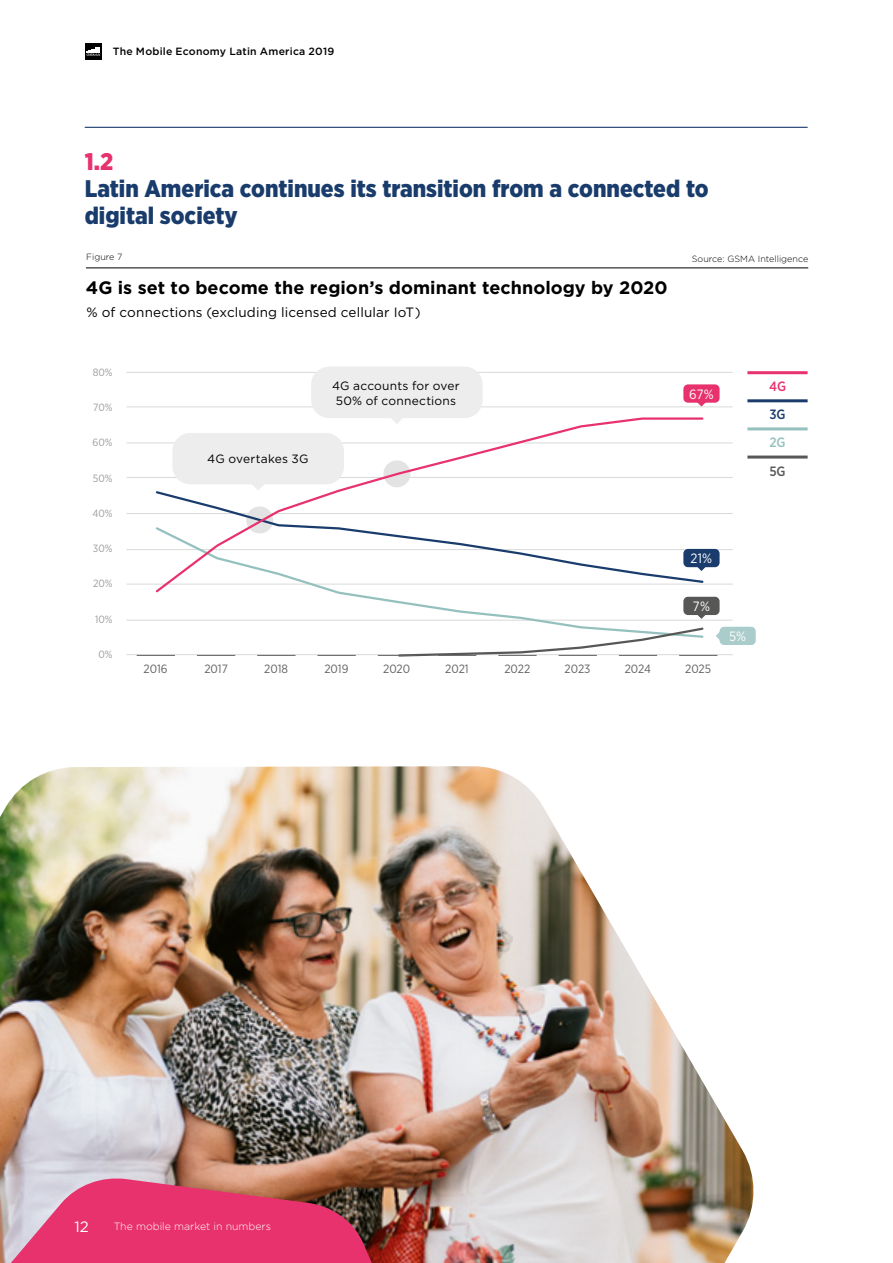
<style>
.page{position:relative;width:893px;height:1263px;background:#fff}
.page>*{position:absolute;margin:0;border:0;box-sizing:border-box;transform-origin:0 0}
.t1{font:900 24px/27px "Gotham Narrow";color:#193c6c}
.t2{font:900 24px "Gotham Narrow";color:#e8326e}
.t3{font:700 18px "Gotham";color:#000}
.t4{font:15px "Gotham";color:#fff}
.t5{font:13.5px "Gotham";letter-spacing:.01em;color:#000}
.t6{font:13.5px "Gotham Narrow";color:#fff}
.t7{font:500 13.5px "Gotham Narrow";color:#575756}
.t8{font:500 13.5px "Gotham Narrow";color:#94c0be}
.t9{font:500 13.5px "Gotham Narrow";color:#e8326e}
.t10{font:500 13.5px "Gotham Narrow";color:#193c6c}
.t11{font:12px/15px "Gotham";letter-spacing:.015em;color:#000;text-align:center}
.t12{font:12px "Gotham Narrow";color:#646363}
.t13{font:500 10.5px "Gotham";letter-spacing:.02em;color:#000}
.t14{font:10.5px "Gotham Narrow";color:#9d9d9c}
.t15{font:300 10.5px "Gotham";color:#fff}
.t16{font:300 9px "Gotham";color:#000}
</style>
<div class="page">
<hr style="left:126px;top:372px;width:607px;height:1px;background:#d8dad9">
<hr style="left:126px;top:406px;width:607px;height:1px;background:#d8dad9">
<hr style="left:126px;top:443px;width:607px;height:1px;background:#d8dad9">
<hr style="left:126px;top:477px;width:607px;height:1px;background:#d8dad9">
<hr style="left:126px;top:513px;width:607px;height:1px;background:#d8dad9">
<hr style="left:126px;top:549px;width:607px;height:1px;background:#d8dad9">
<hr style="left:126px;top:584px;width:607px;height:1px;background:#d8dad9">
<hr style="left:126px;top:620px;width:607px;height:1px;background:#d8dad9">
<hr style="left:126px;top:654px;width:607px;height:1px;background:#d8dad9">
<hr style="left:86px;top:267px;width:722px;height:1px;background:#000">
<hr style="left:85px;top:127px;width:723px;height:1px;background:#193c6c">
<hr style="left:747px;top:456px;width:61px;height:3px;background:#575756">
<hr style="left:747px;top:427px;width:61px;height:3px;background:#94c0be">
<hr style="left:747px;top:371px;width:61px;height:3px;background:#e8326e">
<hr style="left:747px;top:399px;width:61px;height:3px;background:#193c6c">
<svg style="left:696px;top:403px;width:10px;height:4px"></svg>
<div style="left:683px;top:384px;width:37px;height:19px;background:#e8326e;border-radius:5px"></div>
<img style="left:0;top:766px;width:754px;height:497px">
<svg style="left:154px;top:594px;width:551px;height:32px"></svg>
<svg style="left:154px;top:417px;width:551px;height:177px"></svg>
<svg style="left:398px;top:626px;width:306px;height:31px"></svg>
<svg style="left:696px;top:567px;width:10px;height:4px"></svg>
<div style="left:683px;top:549px;width:37px;height:18px;background:#193c6c;border-radius:5px"></div>
<svg style="left:696px;top:615px;width:10px;height:4px"></svg>
<div style="left:683px;top:597px;width:37px;height:18px;background:#575756;border-radius:5px"></div>
<svg style="left:716px;top:631px;width:4px;height:10px"></svg>
<div style="left:720px;top:627px;width:36px;height:18px;background:#aacccb;border-radius:5px"></div>
<svg style="left:385px;top:418px;width:24px;height:6px"></svg>
<div style="left:311px;top:367px;width:172px;height:51px;background:#ededed;border-radius:18px"></div>
<svg style="left:246px;top:484px;width:24px;height:6px"></svg>
<div style="left:172px;top:433px;width:172px;height:51px;background:#ededed;border-radius:18px"></div>
<hr style="left:137px;top:655px;width:38px;height:1px;background:#646363">
<hr style="left:257px;top:655px;width:38px;height:1px;background:#646363">
<hr style="left:197px;top:655px;width:38px;height:1px;background:#646363">
<hr style="left:317px;top:655px;width:39px;height:1px;background:#646363">
<hr style="left:378px;top:655px;width:38px;height:1px;background:#646363">
<hr style="left:438px;top:655px;width:38px;height:1px;background:#646363">
<hr style="left:498px;top:655px;width:39px;height:1px;background:#646363">
<hr style="left:559px;top:655px;width:38px;height:1px;background:#646363">
<hr style="left:619px;top:655px;width:38px;height:1px;background:#646363">
<hr style="left:679px;top:655px;width:38px;height:1px;background:#646363">
<svg style="left:0;top:1176px;width:377px;height:87px;background:#d24e73"></svg>
<div style="left:85px;top:43px;width:17px;height:17px;background:#000"></div>
<svg style="left:87px;top:47px;width:14px;height:9px"></svg>
<p class="t13" style="left:113px;top:45px;width:223px">The Mobile Economy Latin America 2019</p>
<p class="t2" style="left:85px;top:146px;width:30px">1.2</p>
<p class="t1" style="left:85px;top:175px;width:625px">Latin America continues its transition from a connected to digital society</p>
<p class="t16" style="left:86px;top:251px;width:38px">Figure 7</p>
<p class="t16" style="left:692px;top:253px;width:118px">Source: GSMA Intelligence</p>
<p class="t3" style="left:86px;top:275px;width:583px">4G is set to become the region’s dominant technology by 2020</p>
<p class="t5" style="left:87px;top:303px;width:336px">% of connections (excluding licensed cellular IoT)</p>
<p class="t14" style="left:93px;top:366px;width:21px">80%</p>
<p class="t14" style="left:93px;top:401px;width:21px">70%</p>
<p class="t14" style="left:93px;top:436px;width:22px">60%</p>
<p class="t14" style="left:93px;top:471px;width:21px">50%</p>
<p class="t14" style="left:92px;top:507px;width:22px">40%</p>
<p class="t14" style="left:93px;top:542px;width:21px">30%</p>
<p class="t14" style="left:93px;top:577px;width:21px">20%</p>
<p class="t14" style="left:95px;top:612px;width:19px">10%</p>
<p class="t14" style="left:98px;top:648px;width:16px">0%</p>
<p class="t11" style="left:207px;top:451px;width:103px">4G overtakes 3G</p>
<p class="t11" style="left:332px;top:378px;width:129px">4G accounts for over<br>50% of connections</p>
<p class="t6" style="left:689px;top:386px;width:26px">67%</p>
<p class="t6" style="left:691px;top:550px;width:23px">21%</p>
<p class="t6" style="left:693px;top:598px;width:19px">7%</p>
<p class="t12" style="left:144px;top:661px;width:26px">2016</p>
<p class="t12" style="left:204px;top:661px;width:25px">2017</p>
<p class="t12" style="left:264px;top:661px;width:25px">2018</p>
<p class="t12" style="left:324px;top:661px;width:26px">2019</p>
<p class="t12" style="left:383px;top:661px;width:29px">2020</p>
<p class="t12" style="left:445px;top:661px;width:25px">2021</p>
<p class="t12" style="left:504px;top:661px;width:27px">2022</p>
<p class="t12" style="left:565px;top:661px;width:28px">2023</p>
<p class="t12" style="left:625px;top:661px;width:28px">2024</p>
<p class="t12" style="left:685px;top:661px;width:28px">2025</p>
<p class="t6" style="left:729px;top:628px;width:19px">5%</p>
<p class="t9" style="left:769px;top:378px;width:19px">4G</p>
<p class="t10" style="left:769px;top:406px;width:18px">3G</p>
<p class="t8" style="left:769px;top:434px;width:18px">2G</p>
<p class="t7" style="left:769px;top:462px;width:18px">5G</p>
<p class="t4" style="left:74px;top:1217px;width:16px">12</p>
<p class="t15" style="left:114px;top:1220px;width:159px">The mobile market in numbers</p>
</div>
